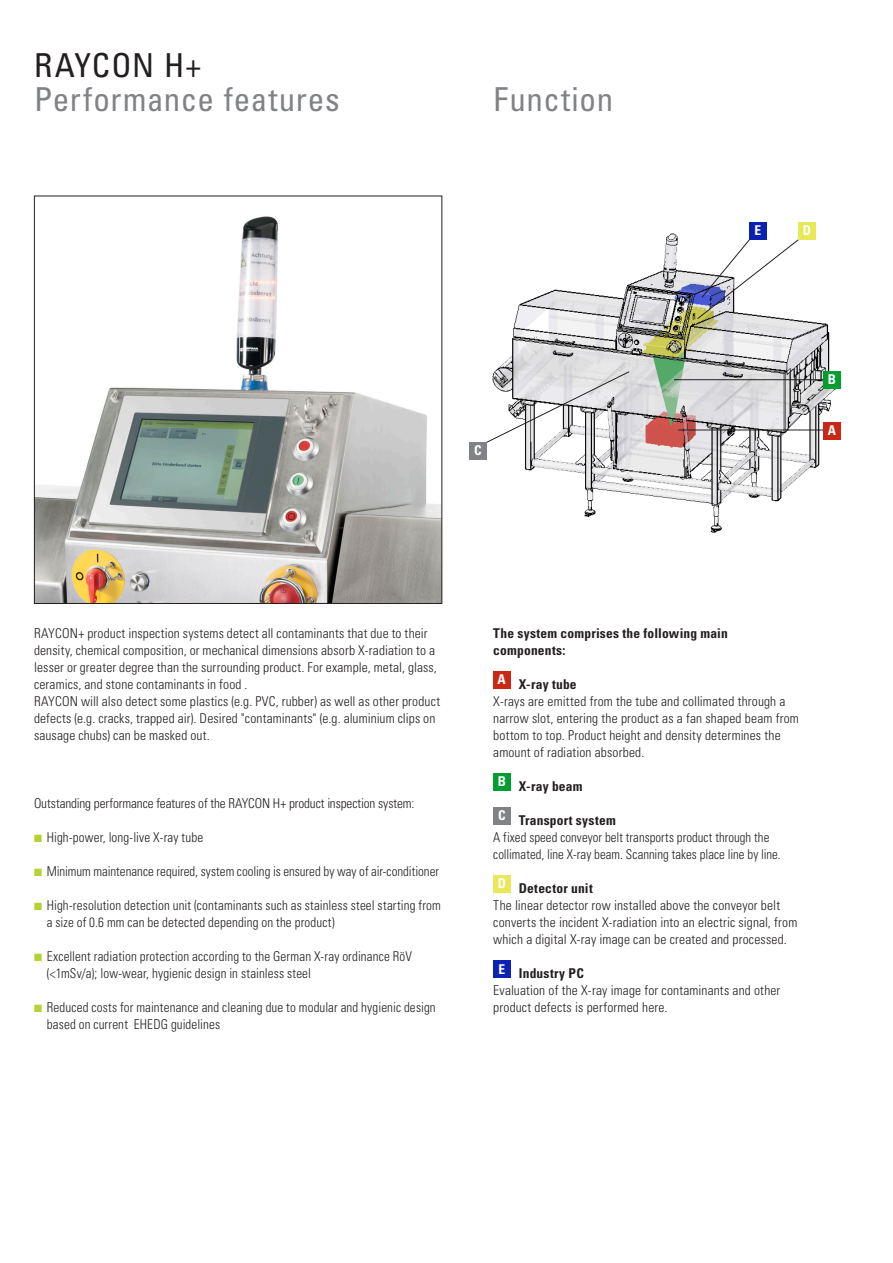
<style>
.page{position:relative;width:893px;height:1263px;background:#fff}
.page>*{position:absolute;margin:0;border:0;box-sizing:border-box;transform-origin:0 0}
.t1{font:condensed 33px "Univers LT";letter-spacing:.02em;color:#808285}
.t2{font:condensed 33px "Univers LT";letter-spacing:.03em;color:#231f20}
.t3{font:300 condensed 13.5px/17px "Univers LT";letter-spacing:.01em;color:#231f20}
.t4{font:300 condensed 13.5px/17px "Univers LT";letter-spacing:.01em;color:#231f20;scale:.95 1}
.t5{font:700 condensed 13.5px/17px "Univers LT";letter-spacing:.015em;color:#231f20}
.t6{font:300 condensed 13.5px "Univers LT";letter-spacing:.01em;color:#231f20;scale:.96 1}
.t7{font:700 condensed 13.5px "Univers LT";color:#fff}
.s1{color:#b3d234}
</style>
<div class="page">
<img style="left:478px;top:222px;width:363px;height:311px">
<svg style="left:483px;top:371px;width:147px;height:74px"></svg>
<img style="left:36px;top:216px;width:404px;height:386px">
<div style="left:493px;top:773px;width:17px;height:18px;background:#009e32"></div>
<div style="left:493px;top:671px;width:17px;height:18px;background:#cb2717"></div>
<div style="left:493px;top:807px;width:17px;height:18px;background:#808285"></div>
<div style="left:493px;top:876px;width:17px;height:17px;background:#e9e859"></div>
<div style="left:493px;top:961px;width:17px;height:17px;background:#0c22b2"></div>
<div style="left:823px;top:422px;width:17px;height:17px;background:#cb2717"></div>
<div style="left:823px;top:371px;width:17px;height:18px;background:#009e31"></div>
<div style="left:469px;top:442px;width:17px;height:17px;background:#808285"></div>
<div style="left:798px;top:222px;width:17px;height:18px;background:#e9e859"></div>
<hr style="left:678px;top:430px;width:145px;height:1px;background:#231f20">
<hr style="left:674px;top:379px;width:149px;height:1px;background:#231f20">
<svg style="left:697px;top:237px;width:103px;height:83px"></svg>
<div style="left:749px;top:222px;width:17px;height:18px;background:#0c21b0"></div>
<h1 class="t2" style="left:34px;top:44px;width:169px">RAYCON H+</h1>
<h1 class="t1" style="left:34px;top:78px;width:307px">Performance features</h1>
<h1 class="t1" style="left:493px;top:78px;width:121px">Function</h1>
<p class="t7" style="left:474px;top:442px;width:9px">C</p>
<p class="t7" style="left:754px;top:222px;width:8px">E</p>
<p class="t7" style="left:803px;top:222px;width:10px">D</p>
<p class="t7" style="left:828px;top:371px;width:10px">B</p>
<p class="t7" style="left:828px;top:422px;width:10px">A</p>
<p class="t3" style="left:34px;top:625px;width:408px">RAYCON+ product inspection systems detect all contaminants that due to their density, chemical composition, or mechanical dimensions absorb X-radiation to a lesser or greater degree than the surrounding product. For example, metal, glass, ceramics, and stone contaminants in food .<br>RAYCON will also detect some plastics (e.g. PVC, rubber) as well as other product defects (e.g. cracks, trapped air). Desired "contaminants" (e.g. aluminium clips on sausage chubs) can be masked out.</p>
<p class="t3" style="left:34px;top:795px;width:382px">Outstanding performance features of the RAYCON H+ product inspection system:</p>
<p class="t3" style="left:34px;top:829px;width:171px"><span class="s1">■</span> High-power, long-live X-ray tube</p>
<p class="t6" style="left:34px;top:863px;width:423px"><span class="s1">■</span> Minimum maintenance required, system cooling is ensured by way of air-conditioner</p>
<p class="t3" style="left:47px;top:897px;width:396px;text-indent:-13px"><span class="s1">■</span> High-resolution detection unit (contaminants such as stainless steel starting from a size of 0.6 mm can be detected depending on the product)</p>
<p class="t3" style="left:47px;top:948px;width:367px;text-indent:-13px"><span class="s1">■</span> Excellent radiation protection according to the German X-ray ordinance RöV (&lt;1mSv/a); low-wear, hygienic design in stainless steel</p>
<p class="t3" style="left:47px;top:999px;width:390px;text-indent:-13px"><span class="s1">■</span> Reduced costs for maintenance and cleaning due to modular and hygienic design based on current EHEDG guidelines</p>
<p class="t5" style="left:493px;top:624px;width:236px">The system comprises the following main components:</p>
<p class="t5" style="left:519px;top:675px;width:59px">X-ray tube</p>
<p class="t3" style="left:493px;top:693px;width:307px">X-rays are emitted from the tube and collimated through a narrow slot, entering the product as a fan shaped beam from bottom to top. Product height and density determines the amount of radiation absorbed.</p>
<p class="t5" style="left:519px;top:778px;width:65px">X-ray beam</p>
<p class="t5" style="left:519px;top:812px;width:98px">Transport system</p>
<p class="t4" style="left:493px;top:829px;width:304px">A fixed speed conveyor belt transports product through the collimated, line X-ray beam. Scanning takes place line by line.</p>
<p class="t5" style="left:519px;top:880px;width:75px">Detector unit</p>
<p class="t3" style="left:493px;top:897px;width:306px">The linear detector row installed above the conveyor belt converts the incident X-radiation into an electric signal, from which a digital X-ray image can be created and processed.</p>
<p class="t5" style="left:519px;top:965px;width:67px">Industry PC</p>
<p class="t3" style="left:493px;top:982px;width:289px">Evaluation of the X-ray image for contaminants and other product defects is performed here.</p>
<p class="t7" style="left:498px;top:671px;width:10px">A</p>
<p class="t7" style="left:498px;top:773px;width:10px">B</p>
<p class="t7" style="left:498px;top:807px;width:9px">C</p>
<p class="t7" style="left:498px;top:875px;width:10px">D</p>
<p class="t7" style="left:498px;top:960px;width:8px">E</p>
</div>
